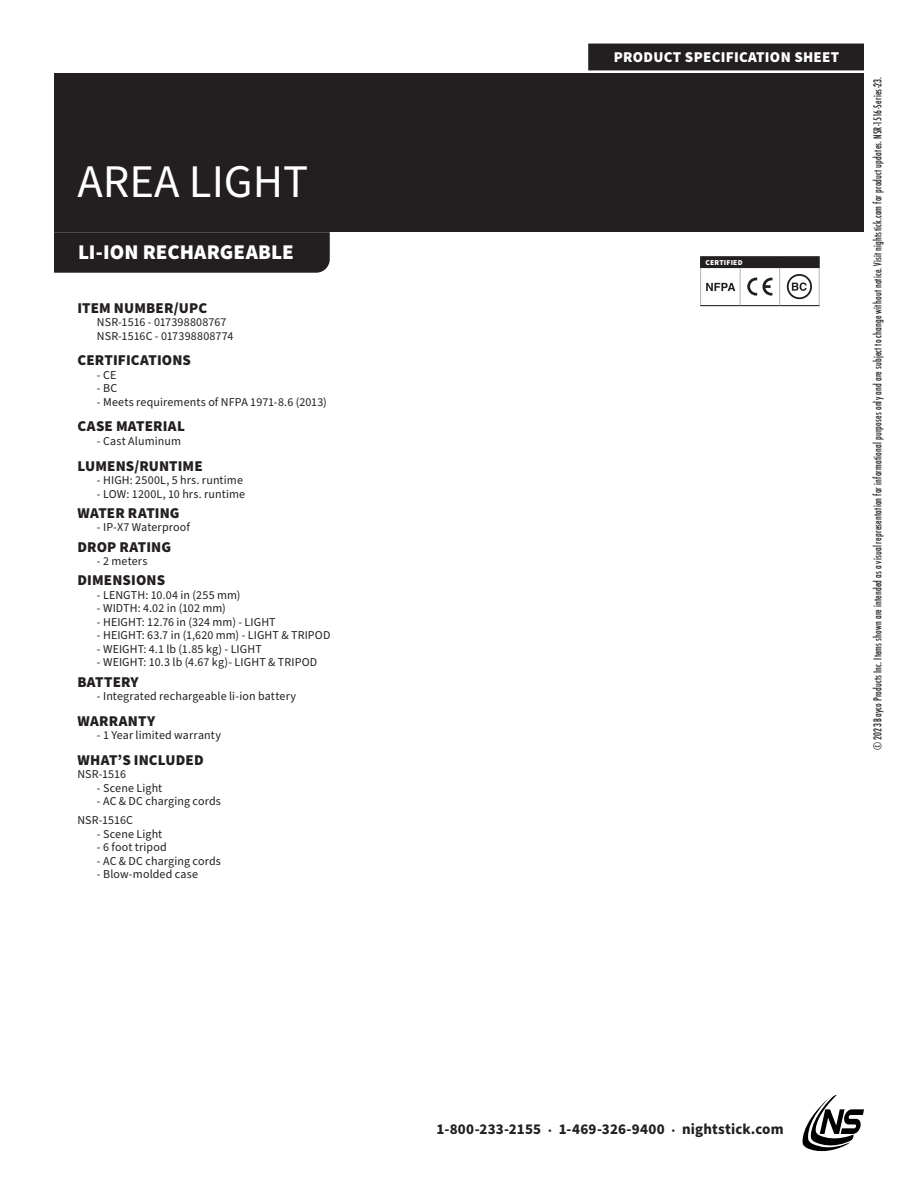
<style>
.page{position:relative;width:918px;height:1188px;background:#fff}
.page>*{position:absolute;margin:0;border:0;box-sizing:border-box;transform-origin:0 0}
.t1{font:46.8px "Source Sans Pro";color:#fff}
.t2{font:900 21px "Source Sans Pro";color:#fff}
.t3{font:900 15px "Source Sans Pro";letter-spacing:.01em;color:#231f20}
.t4{font:700 15px "Source Sans Pro";letter-spacing:.01em;color:#231f20}
.t5{font:900 15px "Source Sans Pro";letter-spacing:.02em;color:#fff}
.t6{font:12px/13.5px "Source Sans Pro";letter-spacing:.01em;color:#231f20}
.Cell_Copy{font:500 condensed 10.5px "Futura";letter-spacing:.02em;color:#231f20;scale:.9 1}
.t7{font:900 7.5px "Source Sans Pro";letter-spacing:.025em;color:#fff}
.s1{font-size:9px}
</style>
<div class="page">
<div style="left:54px;top:73px;width:810px;height:159px;background:#231f20"></div>
<div style="left:588px;top:44px;width:276px;height:26px;background:#231f20"></div>
<svg style="left:802px;top:1095px;width:62px;height:57px"></svg>
<div style="left:54px;top:232px;width:276px;height:41px;background:#231f20"></div>
<hr style="left:700px;top:256px;width:40px;height:1px;background:#231f20">
<hr style="left:740px;top:256px;width:40px;height:1px;background:#231f20">
<hr style="left:780px;top:256px;width:40px;height:1px;background:#231f20">
<svg style="left:700px;top:257px;width:120px;height:10px"></svg>
<hr style="left:700px;top:305px;width:40px;height:1px;background:#231f20">
<hr style="left:740px;top:305px;width:40px;height:1px;background:#231f20">
<hr style="left:780px;top:305px;width:40px;height:1px;background:#231f20">
<hr style="left:700px;top:267px;width:40px;height:1px;background:#231f20">
<hr style="left:740px;top:267px;width:40px;height:1px;background:#231f20">
<hr style="left:780px;top:267px;width:40px;height:1px;background:#231f20">
<hr style="left:700px;top:268px;width:1px;height:37px;background:#b2b3b7">
<hr style="left:740px;top:268px;width:1px;height:37px;background:#b2b3b7">
<hr style="left:779px;top:268px;width:1px;height:37px;background:#b2b3b7">
<hr style="left:819px;top:268px;width:1px;height:37px;background:#b2b3b7">
<svg style="left:706px;top:283px;width:29px;height:8px"></svg>
<svg style="left:747px;top:278px;width:25px;height:18px"></svg>
<svg style="left:787px;top:274px;width:25px;height:25px"></svg>
<p class="t1" style="left:77px;top:150px;width:232px">AREA LIGHT</p>
<p class="t2" style="left:78px;top:237px;width:217px">LI-ION RECHARGEABLE</p>
<p class="t3" style="left:77px;top:297px;width:131px">ITEM NUMBER/UPC</p>
<p class="t6" style="left:97px;top:316px;width:138px">NSR-1516 - 017398808767<br>NSR-1516C - 017398808774</p>
<p class="t3" style="left:77px;top:350px;width:115px">CERTIFICATIONS</p>
<p class="t6" style="left:97px;top:368px;width:21px">- CE</p>
<p class="t6" style="left:97px;top:382px;width:22px">- BC</p>
<p class="t6" style="left:97px;top:395px;width:231px">- Meets requirements of NFPA 1971-8.6 (2013)</p>
<p class="t3" style="left:77px;top:416px;width:109px">CASE MATERIAL</p>
<p class="t6" style="left:97px;top:435px;width:85px">- Cast Aluminum</p>
<p class="t3" style="left:77px;top:455px;width:127px">LUMENS/RUNTIME</p>
<p class="t6" style="left:97px;top:474px;width:148px">- HIGH: 2500L, 5 hrs. runtime</p>
<p class="t6" style="left:97px;top:487px;width:150px">- LOW: 1200L, 10 hrs. runtime</p>
<p class="t3" style="left:77px;top:502px;width:104px">WATER RATING</p>
<p class="t6" style="left:97px;top:521px;width:94px">- IP-X7 Waterproof</p>
<p class="t3" style="left:77px;top:536px;width:95px">DROP RATING</p>
<p class="t6" style="left:97px;top:555px;width:52px">- 2 meters</p>
<p class="t3" style="left:77px;top:570px;width:89px">DIMENSIONS</p>
<p class="t6" style="left:97px;top:588px;width:145px">- LENGTH: 10.04 in (255 mm)</p>
<p class="t6" style="left:97px;top:602px;width:130px">- WIDTH: 4.02 in (102 mm)</p>
<p class="t6" style="left:97px;top:615px;width:180px">- HEIGHT: 12.76 in (324 mm) - LIGHT</p>
<p class="t6" style="left:97px;top:629px;width:235px">- HEIGHT: 63.7 in (1,620 mm) - LIGHT &amp; TRIPOD</p>
<p class="t6" style="left:97px;top:642px;width:166px">- WEIGHT: 4.1 lb (1.85 kg) - LIGHT</p>
<p class="t6" style="left:97px;top:656px;width:222px">- WEIGHT: 10.3 lb (4.67 kg)- LIGHT &amp; TRIPOD</p>
<p class="t3" style="left:77px;top:671px;width:63px">BATTERY</p>
<p class="t6" style="left:97px;top:690px;width:201px">- Integrated rechargeable li-ion battery</p>
<p class="t3" style="left:77px;top:710px;width:79px">WARRANTY</p>
<p class="t6" style="left:97px;top:729px;width:126px">- 1 Year limited warranty</p>
<p class="t3" style="left:77px;top:749px;width:128px">WHAT’S INCLUDED</p>
<p class="t6" style="left:77px;top:768px;width:50px">NSR-1516</p>
<p class="t6" style="left:97px;top:781px;width:67px">- Scene Light</p>
<p class="t6" style="left:97px;top:795px;width:125px">- AC &amp; DC charging cords</p>
<p class="t6" style="left:77px;top:814px;width:57px">NSR-1516C</p>
<p class="t6" style="left:97px;top:827px;width:67px">- Scene Light</p>
<p class="t6" style="left:97px;top:841px;width:71px">- 6 foot tripod</p>
<p class="t6" style="left:97px;top:854px;width:125px">- AC &amp; DC charging cords</p>
<p class="t6" style="left:97px;top:868px;width:102px">- Blow-molded case</p>
<p class="t5" style="left:614px;top:47px;width:227px">PRODUCT SPECIFICATION SHEET</p>
<p class="t7" style="left:705px;top:257px;width:39px">CERTIFIED</p>
<p class="Cell_Copy" style="left:871px;top:750px;width:749px;rotate:-90deg">© 2023 Bayco Products Inc. Items shown are intended as a visual representation for informational purposes only and are subject to change without notice. Visit nightstick.com for product updates. NSR-1516-Series-23.</p>
<p class="t4" style="left:437px;top:1119px;width:349px">1-800-233-2155 <span class="s1">•</span> 1-469-326-9400 <span class="s1">•</span> nightstick.com</p>
</div>
